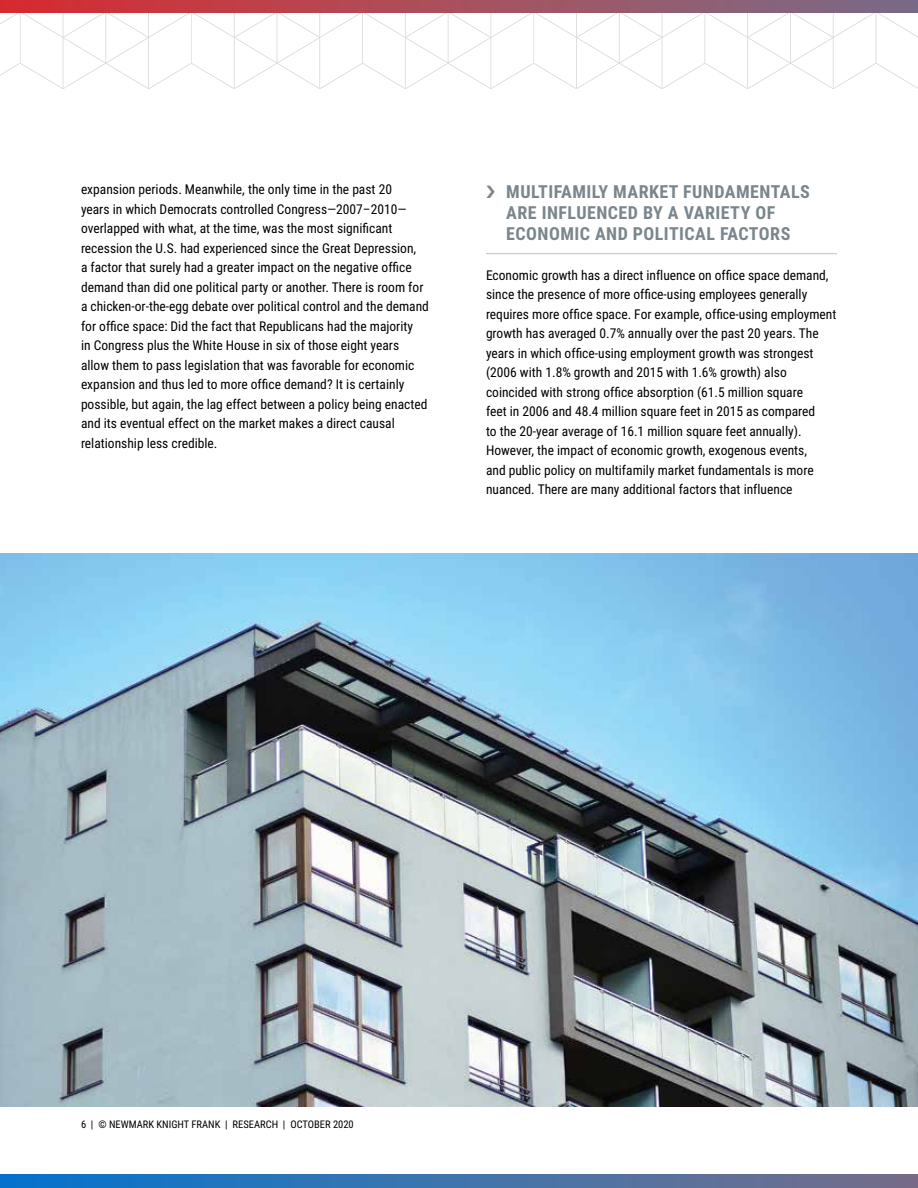
<style>
.page{position:relative;width:918px;height:1188px;background:#fff}
.page>*{position:absolute;margin:0;border:0;box-sizing:border-box;transform-origin:0 0}
.t1{font:700 18px/21px "Roboto Condensed";letter-spacing:.025em;color:#7b868c}
.t2{font:13.5px/19.5px "Roboto Condensed";color:#000}
.t3{font:10.5px "Roboto Condensed";color:#000}
</style>
<div class="page">
<hr style="left:486px;top:253px;width:351px;height:1px;background:#bdc2c6">
<img style="left:0;top:554px;width:918px;height:553px">
<svg style="left:0;top:13px;width:918px;height:76px"></svg>
<svg style="left:0;top:0;width:918px;height:13px;background:#a84e5c"></svg>
<svg style="left:0;top:1174px;width:918px;height:14px;background:#3e72ab"></svg>
<p class="t2" style="left:81px;top:179px;width:349px">expansion periods. Meanwhile, the only time in the past 20<br>years in which Democrats controlled Congress—2007–2010— overlapped with what, at the time, was the most significant recession the U.S. had experienced since the Great Depression,<br>a factor that surely had a greater impact on the negative office demand than did one political party or another. There is room for a chicken-or-the-egg debate over political control and the demand for office space: Did the fact that Republicans had the majority<br>in Congress plus the White House in six of those eight years allow them to pass legislation that was favorable for economic expansion and thus led to more office demand? It is certainly possible, but again, the lag effect between a policy being enacted and its eventual effect on the market makes a direct causal relationship less credible.</p>
<h1 class="t1" style="left:506px;top:180px;width:305px">MULTIFAMILY MARKET FUNDAMENTALS<br>ARE INFLUENCED BY A VARIETY OF<br>ECONOMIC AND POLITICAL FACTORS</h1>
<p class="t2" style="left:486px;top:265px;width:352px">Economic growth has a direct influence on office space demand, since the presence of more office-using employees generally requires more office space. For example, office-using employment growth has averaged 0.7% annually over the past 20 years. The years in which office-using employment growth was strongest (2006 with 1.8% growth and 2015 with 1.6% growth) also coincided with strong office absorption (61.5 million square<br>feet in 2006 and 48.4 million square feet in 2015 as compared<br>to the 20-year average of 16.1 million square feet annually).<br>However, the impact of economic growth, exogenous events,<br>and public policy on multifamily market fundamentals is more nuanced. There are many additional factors that influence</p>
<p class="t3" style="left:81px;top:1117px;width:274px">6 | © NEWMARK KNIGHT FRANK | RESEARCH | OCTOBER 2020</p>
</div>
